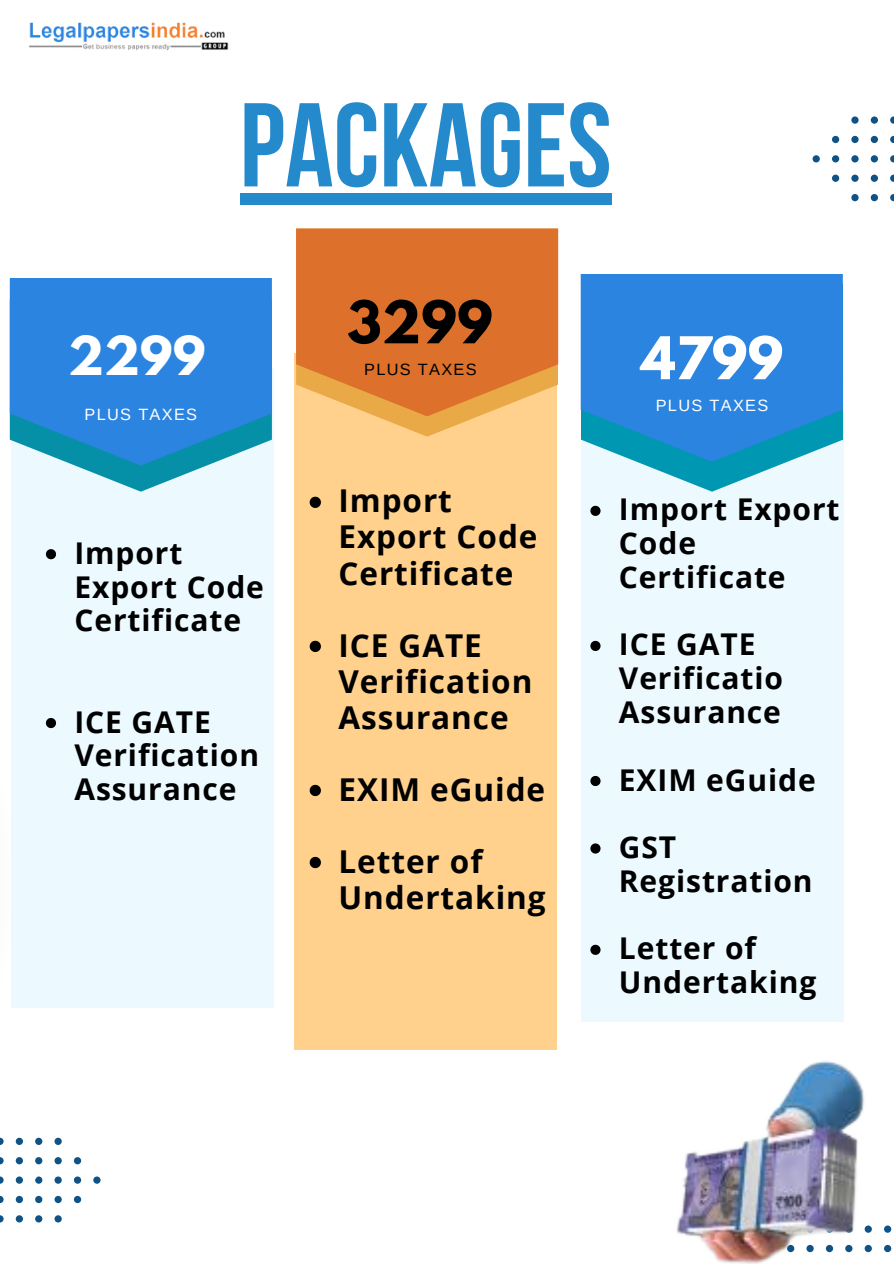
<style>
.page{position:relative;width:894px;height:1264px;background:#fff}
.page>*{position:absolute;margin:0;border:0;box-sizing:border-box;transform-origin:0 0}
.t1{font:700 118.8px "Bebas Neue";color:#258acb}
.t2{font:700 52.05px "League Spartan";color:#000}
.t3{font:700 52.05px "League Spartan";color:#fff}
.t4{font:700 47.55px "League Spartan";color:#fff}
.t5{font:700 31.5px/36px "Open Sans";letter-spacing:.03em;color:#000}
.t6{font:700 30px/33.8px "Open Sans";letter-spacing:.03em;color:#000}
.t7{font:16.35px "Arimo";letter-spacing:.08em;color:#fff}
.t8{font:16.35px "Arimo";letter-spacing:.08em;color:#000}
</style>
<div class="page">
<div style="left:851px;top:194px;width:7px;height:7px;background:#0f5286;border-radius:50%"></div>
<div style="left:851px;top:175px;width:7px;height:7px;background:#0f5286;border-radius:50%"></div>
<div style="left:851px;top:155px;width:7px;height:7px;background:#0f5286;border-radius:50%"></div>
<div style="left:851px;top:136px;width:7px;height:7px;background:#0f5286;border-radius:50%"></div>
<div style="left:851px;top:116px;width:7px;height:8px;background:#0f5286;border-radius:50%"></div>
<div style="left:870px;top:194px;width:7px;height:7px;background:#0f5286;border-radius:50%"></div>
<div style="left:870px;top:175px;width:7px;height:7px;background:#0f5286;border-radius:50%"></div>
<div style="left:870px;top:155px;width:7px;height:7px;background:#0f5286;border-radius:50%"></div>
<div style="left:870px;top:136px;width:7px;height:7px;background:#0f5286;border-radius:50%"></div>
<svg style="left:870px;top:116px;width:7px;height:8px"></svg>
<svg style="left:890px;top:194px;width:3px;height:7px"></svg>
<svg style="left:890px;top:175px;width:3px;height:7px"></svg>
<svg style="left:890px;top:155px;width:3px;height:7px"></svg>
<svg style="left:890px;top:136px;width:3px;height:7px"></svg>
<div style="left:812px;top:155px;width:7px;height:7px;background:#0f5286;border-radius:50%"></div>
<div style="left:831px;top:175px;width:8px;height:7px;background:#0f5286;border-radius:50%"></div>
<div style="left:831px;top:155px;width:8px;height:7px;background:#0f5286;border-radius:50%"></div>
<div style="left:831px;top:136px;width:8px;height:7px;background:#0f5286;border-radius:50%"></div>
<svg style="left:890px;top:116px;width:3px;height:8px"></svg>
<img style="left:29px;top:22px;width:199px;height:29px">
<div style="left:54px;top:1157px;width:8px;height:7px;background:#0f5286;border-radius:50%"></div>
<div style="left:54px;top:1176px;width:8px;height:7px;background:#0f5286;border-radius:50%"></div>
<div style="left:54px;top:1195px;width:8px;height:8px;background:#0f5286;border-radius:50%"></div>
<div style="left:93px;top:1176px;width:7px;height:7px;background:#0f5286;border-radius:50%"></div>
<div style="left:74px;top:1157px;width:7px;height:7px;background:#0f5286;border-radius:50%"></div>
<div style="left:74px;top:1176px;width:7px;height:7px;background:#0f5286;border-radius:50%"></div>
<div style="left:74px;top:1195px;width:7px;height:8px;background:#0f5286;border-radius:50%"></div>
<div style="left:54px;top:1215px;width:8px;height:7px;background:#0f5286;border-radius:50%"></div>
<div style="left:54px;top:1137px;width:8px;height:7px;background:#0f5286;border-radius:50%"></div>
<div style="left:240px;top:193px;width:371px;height:11px;background:#258acb"></div>
<div style="left:12px;top:368px;width:262px;height:639px;background:#ecfaff"></div>
<div style="left:294px;top:354px;width:262px;height:695px;background:#ffd18c"></div>
<div style="left:581px;top:377px;width:261px;height:644px;background:#ecfaff"></div>
<svg style="left:74px;top:465px;width:134px;height:26px"></svg>
<svg style="left:376px;top:416px;width:181px;height:20px"></svg>
<svg style="left:637px;top:462px;width:150px;height:29px"></svg>
<svg style="left:10px;top:278px;width:262px;height:187px;background:#2a87db"></svg>
<svg style="left:296px;top:228px;width:262px;height:188px;background:#df7a33"></svg>
<svg style="left:580px;top:274px;width:262px;height:188px;background:#2c89db"></svg>
<svg style="left:309px;top:496px;width:12px;height:12px"></svg>
<svg style="left:309px;top:640px;width:12px;height:12px"></svg>
<svg style="left:309px;top:784px;width:12px;height:12px"></svg>
<svg style="left:309px;top:856px;width:12px;height:12px"></svg>
<svg style="left:590px;top:506px;width:10px;height:10px"></svg>
<svg style="left:590px;top:641px;width:10px;height:10px"></svg>
<svg style="left:590px;top:776px;width:10px;height:10px"></svg>
<svg style="left:590px;top:843px;width:10px;height:10px"></svg>
<svg style="left:590px;top:944px;width:10px;height:10px"></svg>
<svg style="left:0;top:438px;width:56px;height:785px"></svg>
<img style="left:677px;top:1061px;width:215px;height:202px">
<p class="t1" style="left:240px;top:97px;width:373px">PACKAGES</p>
<h1 class="t4" style="left:68px;top:332px;width:139px">2299</h1>
<p class="t7" style="left:84px;top:405px;width:114px">PLUS TAXES</p>
<p class="t6" style="left:74px;top:535px;width:191px">Import<br>Export Code<br>Certificate</p>
<p class="t6" style="left:74px;top:704px;width:186px">ICE GATE<br>Verification<br>Assurance</p>
<p class="t2" style="left:347px;top:296px;width:147px">3299</p>
<p class="t8" style="left:364px;top:360px;width:114px">PLUS TAXES</p>
<p class="t5" style="left:338px;top:482px;width:200px">Import<br>Export Code<br>Certificate</p>
<p class="t5" style="left:338px;top:626px;width:195px">ICE GATE<br>Verification<br>Assurance</p>
<p class="t5" style="left:338px;top:770px;width:208px">EXIM eGuide</p>
<p class="t5" style="left:338px;top:842px;width:209px">Letter of<br>Undertaking</p>
<h2 class="t3" style="left:640px;top:332px;width:144px">4799</h2>
<p class="t7" style="left:655px;top:396px;width:114px">PLUS TAXES</p>
<p class="t6" style="left:618px;top:492px;width:222px">Import Export<br>Code<br>Certificate</p>
<p class="t6" style="left:618px;top:627px;width:166px">ICE GATE<br>Verificatio<br>Assurance</p>
<p class="t6" style="left:618px;top:762px;width:198px">EXIM eGuide</p>
<p class="t6" style="left:618px;top:829px;width:195px">GST<br>Registration</p>
<h2 class="t6" style="left:618px;top:930px;width:199px">Letter of<br>Undertaking</h2>
</div>
